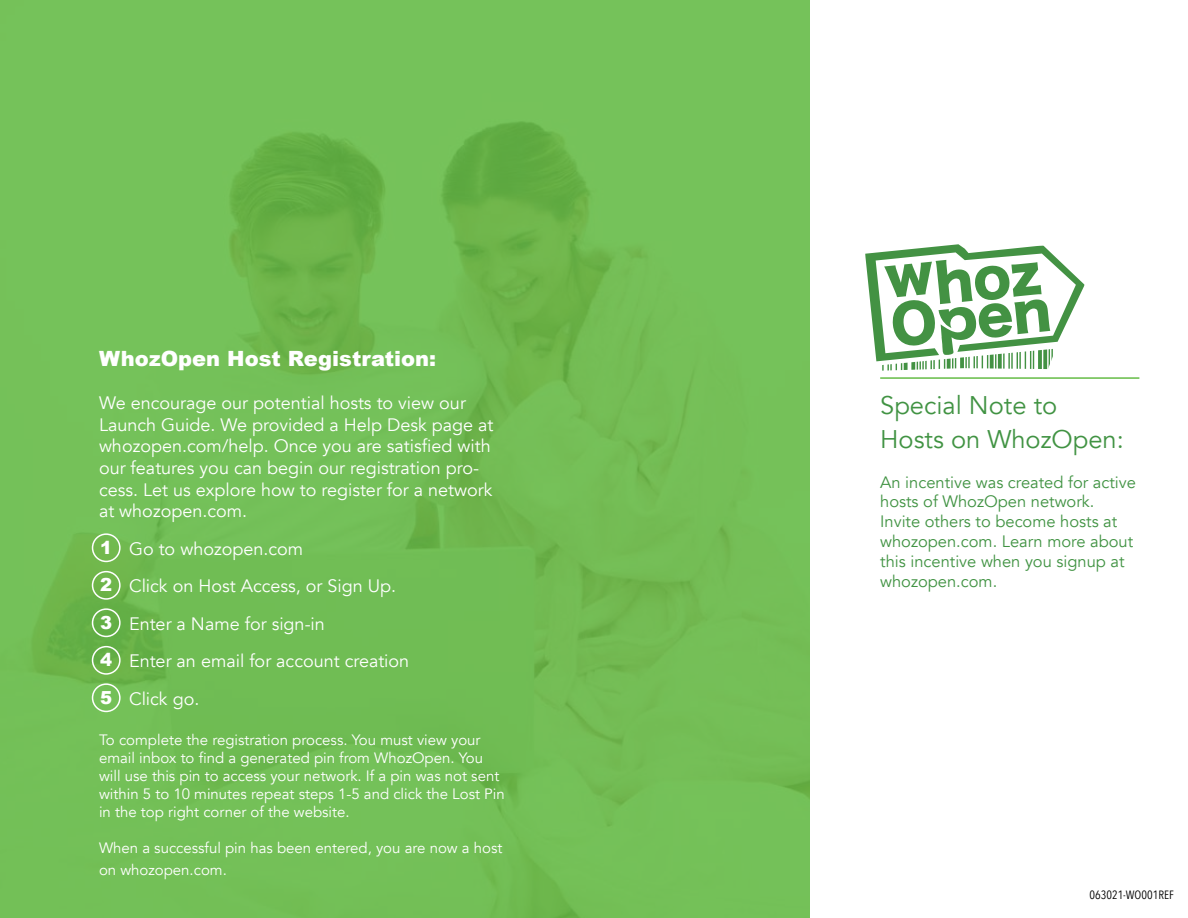
<style>
.page{position:relative;width:1188px;height:918px;background:#fff}
.page>*{position:absolute;margin:0;border:0;box-sizing:border-box;transform-origin:0 0}
.t1{font:56.1px "Free 3 of 9 Extended";color:#439243}
.t2{font:25.5px/34.2px "Avenir";color:#419343}
.t3{font:900 21px "Arial";color:#fff}
.t4{font:18px/21.6px "Avenir";color:#fff}
.t5{font:900 18px/37.5px "Arial";color:#fff;text-align:justify}
.t6{font:16.5px/19.8px "Avenir";color:#419343}
.t7{font:15px/18px "Avenir";color:#fff}
.t8{font:12px "Avenir Next Condensed";color:#000}
</style>
<div class="page">
<img style="left:0;top:0;width:810px;height:918px">
<div style="left:92px;top:533px;width:29px;height:29px;border:2px solid #fff;border-radius:50%"></div>
<div style="left:92px;top:571px;width:29px;height:29px;border:2px solid #fff;border-radius:50%"></div>
<div style="left:92px;top:608px;width:29px;height:29px;border:2px solid #fff;border-radius:50%"></div>
<div style="left:92px;top:646px;width:29px;height:29px;border:2px solid #fff;border-radius:50%"></div>
<div style="left:92px;top:683px;width:29px;height:29px;border:2px solid #fff;border-radius:50%"></div>
<svg style="left:865px;top:244px;width:220px;height:117px"></svg>
<hr style="left:880px;top:377px;width:259px;height:2px;background:#65bc46">
<p class="t3" style="left:99px;top:343px;width:339px">WhozOpen Host Registration:</p>
<p class="t4" style="left:99px;top:393px;width:396px">We encourage our potential hosts to view our Launch Guide. We provided a Help Desk page at whozopen.com/help. Once you are satisfied with our features you can begin our registration pro&shy;cess. Let us explore how to register for a network at whozopen.com.</p>
<p class="t4" style="left:129px;top:530px;width:282px;line-height:37.7px">Go to whozopen.com<br>Click on Host Access, or Sign Up.<br>Enter a Name for sign-in<br>Enter an email for account creation<br>Click go.</p>
<p class="t7" style="left:99px;top:731px;width:407px">To complete the registration process. You must view your email inbox to find a generated pin from WhozOpen. You will use this pin to access your network. If a pin was not sent within 5 to 10 minutes repeat steps 1-5 and click the Lost Pin in the top right corner of the website.</p>
<p class="t7" style="left:99px;top:837px;width:405px;line-height:21.6px">When a successful pin has been entered, you are now a host on whozopen.com.</p>
<p class="t5" style="left:100px;top:528px;width:14px">1<br>2<br>3<br>4<br>5</p>
<h1 class="t1" style="left:882px;top:337px;width:174px">WHOZ</h1>
<h2 class="t2" style="left:880px;top:388px;width:245px">Special Note to<br>Hosts on WhozOpen:</h2>
<p class="t6" style="left:880px;top:472px;width:257px">An incentive was created for active hosts of WhozOpen network.<br>Invite others to become hosts at whozopen.com. Learn more about this incentive when you signup at whozopen.com.</p>
<p class="t8" style="left:1089px;top:885px;width:86px">063021-WO001REF</p>
</div>
